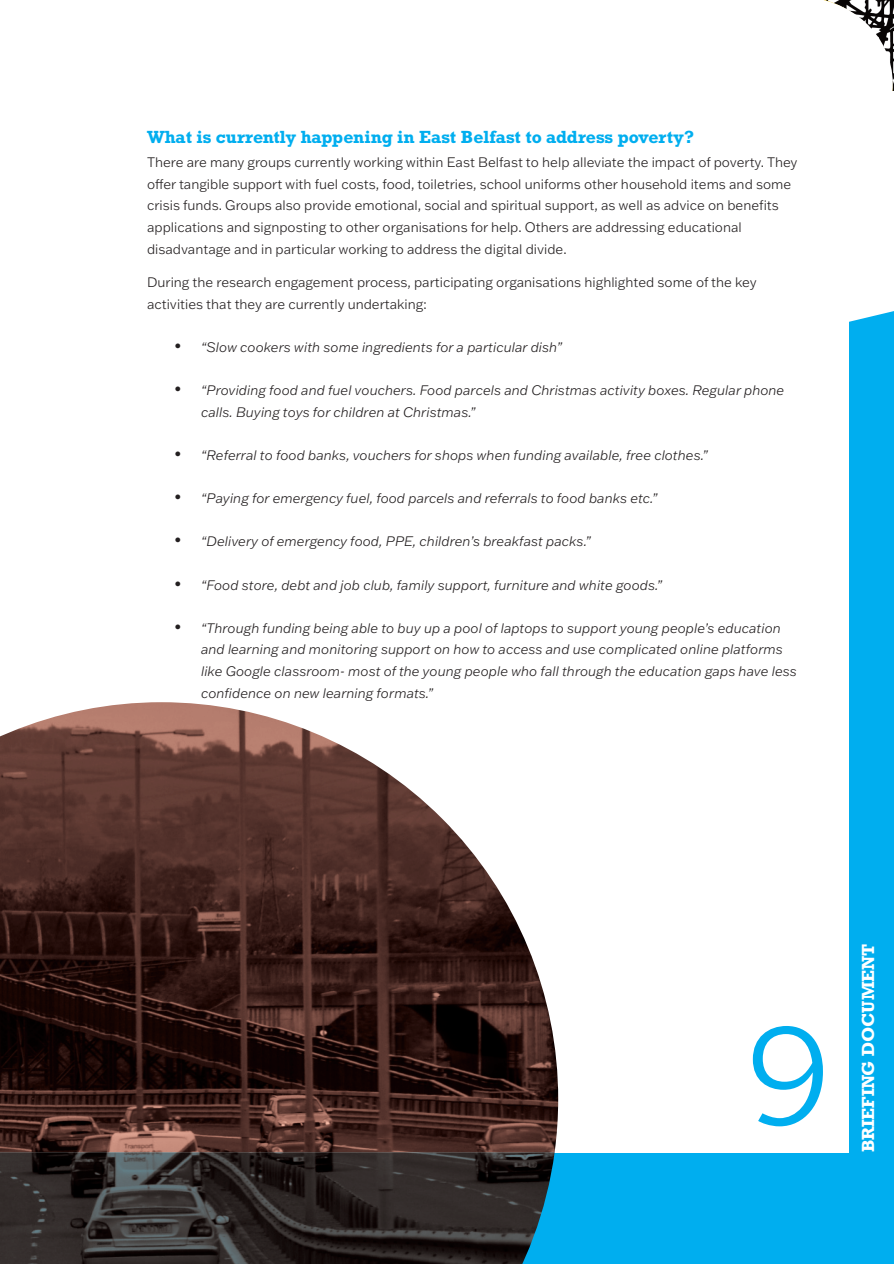
<style>
.page{position:relative;width:894px;height:1264px;background:#fff}
.page>*{position:absolute;margin:0;border:0;box-sizing:border-box;transform-origin:0 0}
.t1{font:300 144px "Franklin Gothic ATF";color:#00aeef}
.t2{font:700 16.5px "Rockwell";color:#00aeef}
.t3{font:700 16.5px "Rockwell";color:#fff}
.t4{font:italic 300 13.5px/21.6px "Franklin Gothic ATF";color:#231f20}
.t5{font:300 13.5px/21.6px "Franklin Gothic ATF";color:#231f20}
</style>
<div class="page">
<div style="left:555px;top:311px;width:339px;height:953px;background:#00aeef"></div>
<div style="left:0;top:213px;width:849px;height:939px;background:#fff"></div>
<svg style="left:824px;top:0;width:69px;height:91px"></svg>
<img style="left:0;top:1152px;width:555px;height:112px">
<img style="left:0;top:702px;width:558px;height:450px">
<p class="t2" style="left:147px;top:131px;width:549px">What is currently happening in East Belfast to address poverty?</p>
<p class="t5" style="left:147px;top:153px;width:652px">There are many groups currently working within East Belfast to help alleviate the impact of poverty. They offer tangible support with fuel costs, food, toiletries, school uniforms other household items and some crisis funds. Groups also provide emotional, social and spiritual support, as well as advice on benefits applications and signposting to other organisations for help. Others are addressing educational disadvantage and in particular working to address the digital divide.</p>
<p class="t5" style="left:147px;top:273px;width:611px">During the research engagement process, participating organisations highlighted some of the key activities that they are currently undertaking:</p>
<p class="t4" style="left:174px;top:338px;width:390px">• “Slow cookers with some ingredients for a particular dish”</p>
<p class="t4" style="left:201px;top:381px;width:585px;text-indent:-27px">• “Providing food and fuel vouchers. Food parcels and Christmas activity boxes. Regular phone calls. Buying toys for children at Christmas.”</p>
<p class="t4" style="left:174px;top:446px;width:535px">• “Referral to food banks, vouchers for shops when funding available, free clothes.”</p>
<p class="t4" style="left:174px;top:489px;width:485px">• “Paying for emergency fuel, food parcels and referrals to food banks etc.”</p>
<p class="t4" style="left:174px;top:532px;width:418px">• “Delivery of emergency food, PPE, children’s breakfast packs.”</p>
<p class="t4" style="left:174px;top:575px;width:490px">• “Food store, debt and job club, family support, furniture and white goods.”</p>
<p class="t4" style="left:201px;top:619px;width:597px;text-indent:-27px">• “Through funding being able to buy up a pool of laptops to support young people’s education and learning and monitoring support on how to access and use complicated online platforms like Google classroom- most of the young people who fall through the education gaps have less confidence on new learning formats.”</p>
<h1 class="t1" style="left:746px;top:1021px;width:86px">9</h1>
<p class="t3" style="left:862px;top:1152px;width:210px;rotate:-90deg">BRIEFING DOCUMENT</p>
</div>
